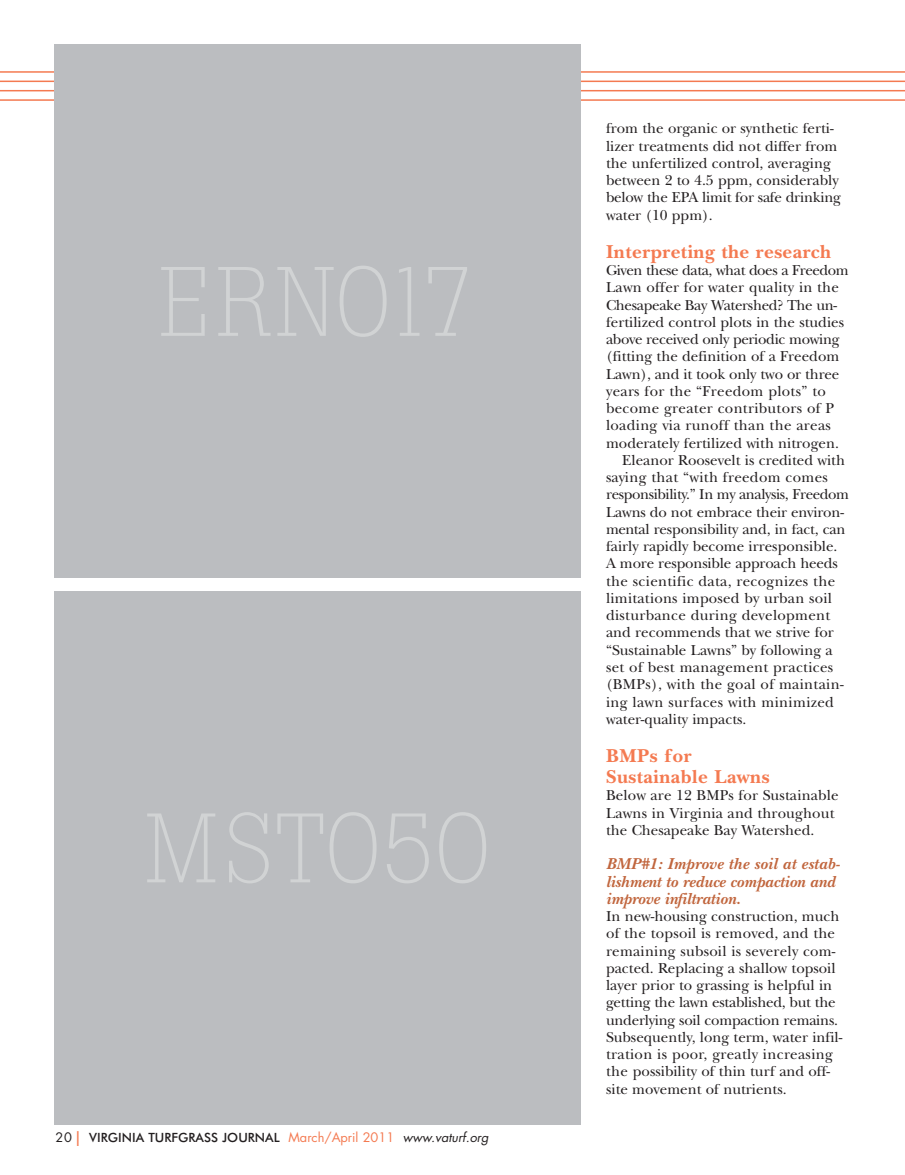
<style>
.page{position:relative;width:905px;height:1175px;background:#fff}
.page>*{position:absolute;margin:0;border:0;box-sizing:border-box;transform-origin:0 0}
.t1{font:300 97.5px "Boton";color:#d1d3d4}
.t2{font:700 19.5px/21px "New Baskerville";letter-spacing:.025em;color:#f47a51}
.t3{font:italic 700 16.5px/17.2px "New Baskerville";color:#c1663e}
.t4{font:15px/17.2px "New Baskerville";color:#231f20}
.t5{font:15px "New Baskerville";letter-spacing:.02em;color:#231f20}
.t6{font:15px "New Baskerville";letter-spacing:-.025em;color:#231f20}
.t7{font:15px "New Baskerville";letter-spacing:-.02em;color:#231f20}
.t8{font:500 12.75px "Futura BT";color:#231f20}
.s1{font-family:"Futura";font-weight:400}
.s2{font-family:"Futura";font-weight:400;font-size:18px;color:#f47a51}
.s3{font-family:"Futura";font-weight:400;color:#f47a51}
.s4{font-family:"Futura";font-weight:400;font-style:italic}
</style>
<div class="page">
<hr style="left:0;top:71px;width:904px;height:2px;background:#f47a51">
<hr style="left:0;top:81px;width:904px;height:1px;background:#f47a51">
<hr style="left:0;top:90px;width:904px;height:1px;background:#f47a51">
<hr style="left:0;top:99px;width:904px;height:2px;background:#f47a51">
<div style="left:54px;top:591px;width:526px;height:533px;background:#bbbdc0"></div>
<div style="left:54px;top:45px;width:526px;height:533px;background:#bbbdc0"></div>
<h1 class="t1" style="left:159px;top:267px;width:318px">ERN017</h1>
<h1 class="t1" style="left:145px;top:813px;width:347px">MST050</h1>
<p class="t8" style="left:55px;top:1131px;width:437px"><span class="s1">20</span><span class="s2">|</span> VIRGINIA TURFGRASS JOURNAL <span class="s3">March/April 2011</span> <span class="s4">www.vaturf.org</span></p>
<p class="t4" style="left:606px;top:122px;width:236px">from the organic or synthetic ferti&shy;lizer treatments did not differ from the unfertilized control, averaging between 2 to 4.5 ppm, considerably below the EPA limit for safe drinking water (10 ppm).</p>
<h2 class="t2" style="left:606px;top:243px;width:227px">Interpreting the research</h2>
<p class="t6" style="left:606px;top:265px;width:244px">Given these data, what does a Freedom</p>
<p class="t4" style="left:606px;top:281px;width:234px">Lawn offer for water quality in the</p>
<p class="t7" style="left:606px;top:299px;width:232px">Chesapeake Bay Watershed? The un-</p>
<p class="t4" style="left:606px;top:315px;width:239px">fertilized control plots in the studies</p>
<p class="t7" style="left:606px;top:334px;width:235px">above received only periodic mowing</p>
<p class="t4" style="left:606px;top:350px;width:235px">(fitting the definition of a Freedom</p>
<p class="t4" style="left:606px;top:367px;width:235px">Lawn), and it took only two or three</p>
<p class="t5" style="left:606px;top:385px;width:221px">years for the “Freedom plots” to</p>
<p class="t5" style="left:606px;top:403px;width:230px">become greater contributors of P</p>
<p class="t5" style="left:606px;top:420px;width:226px">loading via runoff than the areas</p>
<p class="t4" style="left:606px;top:436px;width:234px">moderately fertilized with nitrogen.</p>
<p class="t4" style="left:622px;top:453px;width:224px">Eleanor Roosevelt is credited with</p>
<p class="t5" style="left:606px;top:472px;width:223px">saying that “with freedom comes</p>
<p class="t6" style="left:606px;top:489px;width:244px">responsibility.” In my analysis, Freedom</p>
<p class="t4" style="left:606px;top:505px;width:239px">Lawns do not embrace their environ-</p>
<p class="t4" style="left:606px;top:522px;width:241px">mental responsibility and, in fact, can</p>
<p class="t4" style="left:606px;top:539px;width:233px">fairly rapidly become irresponsible.</p>
<p class="t4" style="left:606px;top:557px;width:233px">A more responsible approach heeds</p>
<p class="t5" style="left:606px;top:575px;width:231px">the scientific data, recognizes the</p>
<p class="t4" style="left:606px;top:591px;width:227px">limitations imposed by urban soil</p>
<p class="t5" style="left:606px;top:610px;width:226px">disturbance during development</p>
<p class="t4" style="left:606px;top:626px;width:229px">and recommends that we strive for</p>
<p class="t4" style="left:606px;top:643px;width:228px">“Sustainable Lawns” by following a</p>
<p class="t5" style="left:606px;top:661px;width:229px">set of best management practices</p>
<p class="t5" style="left:606px;top:679px;width:239px">(BMPs), with the goal of maintain-</p>
<p class="t5" style="left:606px;top:696px;width:229px">ing lawn surfaces with minimized</p>
<p class="t4" style="left:606px;top:712px;width:142px">water-quality impacts.</p>
<h2 class="t2" style="left:606px;top:747px;width:165px">BMPs for<br>Sustainable Lawns</h2>
<p class="t4" style="left:606px;top:788px;width:234px">Below are 12 BMPs for Sustainable<br>Lawns in Virginia and throughout the Chesapeake Bay Watershed.</p>
<p class="t3" style="left:606px;top:857px;width:235px">BMP#1: Improve the soil at estab&shy;lishment to reduce compaction and improve infiltration.</p>
<p class="t4" style="left:606px;top:909px;width:238px">In new-housing construction, much of the topsoil is removed, and the remaining subsoil is severely com&shy;pacted. Replacing a shallow topsoil layer prior to grassing is helpful in getting the lawn established, but the underlying soil compaction remains.<br>Subsequently, long term, water infil&shy;tration is poor, greatly increasing the possibility of thin turf and off&shy;site movement of nutrients.</p>
</div>
